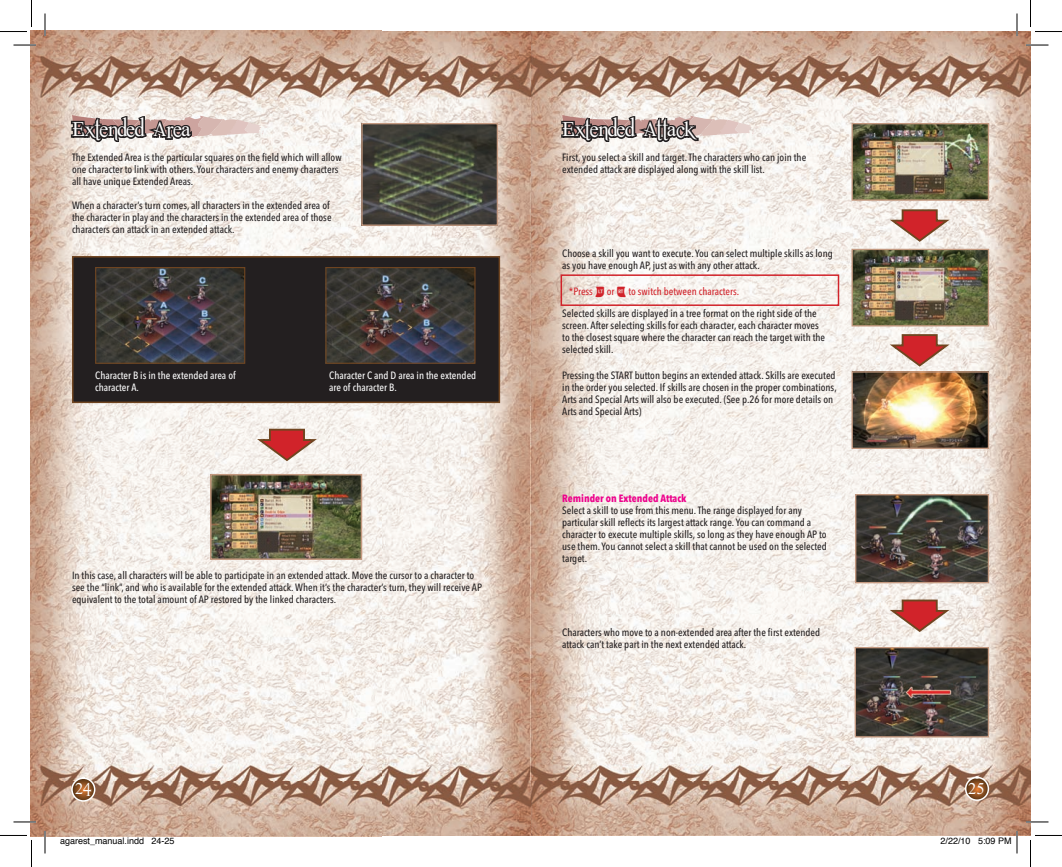
<style>
.page{position:relative;width:1062px;height:867px;background:#fff}
.page>*{position:absolute;margin:0;border:0;box-sizing:border-box;transform-origin:0 0}
.t1{font:21px "Romance Fatal Serif";color:#fff}
.t2{font:16.5px "Romance Fatal Serif";color:#fff}
.t3{font:500 condensed 10.5px/12px "Avenir Next LT Pro";color:#231f20}
.t4{font:500 condensed 10.5px/12px "Avenir Next LT Pro";color:#fff}
.t5{font:500 condensed 10.5px "Avenir Next LT Pro";color:#d1232a}
.t6{font:700 condensed 10.5px "Avenir Next LT Pro";color:#ed028c}
.t7{font:9px "Helvetica";color:#000}
</style>
<div class="page">
<img style="left:31px;top:31px;width:999px;height:804px">
<svg style="left:71px;top:776px;width:25px;height:26px"></svg>
<svg style="left:964px;top:775px;width:26px;height:26px"></svg>
<div style="left:73px;top:257px;width:426px;height:145px;background:#231f20"></div>
<div style="left:72px;top:256px;width:428px;height:147px;border:2px solid #704520"></div>
<svg style="left:69px;top:102px;width:202px;height:43px"></svg>
<img style="left:363px;top:125px;width:133px;height:99px">
<div style="left:361px;top:123px;width:137px;height:103px;border:1px solid #c3987f"></div>
<img style="left:213px;top:477px;width:146px;height:79px">
<div style="left:210px;top:474px;width:152px;height:85px;border:2px solid #c3987f"></div>
<svg style="left:560px;top:102px;width:201px;height:49px"></svg>
<img style="left:854px;top:125px;width:133px;height:74px">
<div style="left:852px;top:123px;width:137px;height:78px;border:1px solid #c3987f"></div>
<img style="left:854px;top:373px;width:133px;height:74px">
<div style="left:852px;top:371px;width:137px;height:78px;border:1px solid #c3987f"></div>
<img style="left:857px;top:496px;width:130px;height:85px">
<div style="left:855px;top:494px;width:134px;height:89px;border:1px solid #c3987f"></div>
<img style="left:857px;top:648px;width:130px;height:87px">
<div style="left:855px;top:646px;width:134px;height:91px;border:1px solid #c3987f"></div>
<img style="left:854px;top:251px;width:133px;height:73px">
<div style="left:852px;top:249px;width:137px;height:77px;border:1px solid #c3987f"></div>
<div style="left:561px;top:274px;width:278px;height:32px;border:2px solid #d1232a"></div>
<img style="left:97px;top:269px;width:146px;height:92px">
<div style="left:95px;top:267px;width:150px;height:96px;border:1px solid #704520"></div>
<img style="left:327px;top:269px;width:147px;height:92px">
<div style="left:325px;top:267px;width:151px;height:96px;border:1px solid #704520"></div>
<hr style="left:14px;top:44px;width:22px;height:2px;background:#fff">
<hr style="left:1026px;top:44px;width:22px;height:2px;background:#fff">
<hr style="left:14px;top:820px;width:22px;height:2px;background:#fff">
<hr style="left:1026px;top:820px;width:22px;height:2px;background:#fff">
<hr style="left:44px;top:14px;width:2px;height:22px;background:#fff">
<hr style="left:44px;top:830px;width:2px;height:23px;background:#fff">
<hr style="left:1016px;top:14px;width:2px;height:22px;background:#fff">
<svg style="left:14px;top:45px;width:22px;height:1px"></svg>
<svg style="left:1026px;top:45px;width:22px;height:1px"></svg>
<svg style="left:14px;top:821px;width:22px;height:1px"></svg>
<svg style="left:1026px;top:821px;width:22px;height:1px"></svg>
<svg style="left:45px;top:14px;width:1px;height:22px"></svg>
<svg style="left:45px;top:830px;width:1px;height:23px"></svg>
<svg style="left:1017px;top:14px;width:1px;height:22px"></svg>
<svg style="left:0;top:0;width:32px;height:32px"></svg>
<svg style="left:0;top:834px;width:32px;height:32px"></svg>
<svg style="left:1030px;top:0;width:32px;height:32px"></svg>
<svg style="left:1030px;top:834px;width:32px;height:32px"></svg>
<svg style="left:978px;top:830px;width:40px;height:23px"></svg>
<svg style="left:596px;top:286px;width:8px;height:11px"></svg>
<svg style="left:617px;top:286px;width:9px;height:11px"></svg>
<svg style="left:257px;top:426px;width:66px;height:37px"></svg>
<svg style="left:890px;top:207px;width:65px;height:37px"></svg>
<svg style="left:890px;top:332px;width:65px;height:37px"></svg>
<svg style="left:890px;top:597px;width:65px;height:37px"></svg>
<h1 class="t1" style="left:72px;top:117px;width:120px">Extended Area</h1>
<p class="t3" style="left:72px;top:151px;width:271px">The Extended Area is the particular squares on the field which will allow one character to link with others. Your characters and enemy characters all have unique Extended Areas.</p>
<p class="t3" style="left:72px;top:199px;width:261px">When a character’s turn comes, all characters in the extended area of the character in play and the characters in the extended area of those characters can attack in an extended attack.</p>
<p class="t4" style="left:95px;top:369px;width:142px">Character B is in the extended area of character A.</p>
<p class="t4" style="left:329px;top:369px;width:149px">Character C and D area in the extended are of character B.</p>
<p class="t3" style="left:72px;top:569px;width:412px">In this case, all characters will be able to participate in an extended attack. Move the cursor to a character to see the “link”, and who is available for the extended attack. When it’s the character’s turn, they will receive AP equivalent to the total amount of AP restored by the linked characters.</p>
<h1 class="t1" style="left:562px;top:117px;width:134px">Extended Attack</h1>
<p class="t3" style="left:562px;top:151px;width:246px">First, you select a skill and target. The characters who can join the extended attack are displayed along with the skill list.</p>
<p class="t3" style="left:562px;top:247px;width:272px">Choose a skill you want to execute. You can select multiple skills as long as you have enough AP, just as with any other attack.</p>
<p class="t3" style="left:562px;top:307px;width:265px">Selected skills are displayed in a tree format on the right side of the screen. After selecting skills for each character, each character moves to the closest square where the character can reach the target with the selected skill.</p>
<p class="t3" style="left:562px;top:369px;width:276px">Pressing the START button begins an extended attack. Skills are executed in the order you selected. If skills are chosen in the proper combinations, Arts and Special Arts will also be executed. (See p.26 for more details on Arts and Special Arts)</p>
<p class="t5" style="left:569px;top:285px;width:26px">*Press</p>
<p class="t5" style="left:607px;top:285px;width:9px">or</p>
<p class="t5" style="left:628px;top:285px;width:112px">to switch between characters.</p>
<p class="t6" style="left:562px;top:491px;width:126px">Reminder on Extended Attack</p>
<p class="t3" style="left:562px;top:504px;width:266px">Select a skill to use from this menu. The range displayed for any particular skill reflects its largest attack range. You can command a character to execute multiple skills, so long as they have enough AP to use them. You cannot select a skill that cannot be used on the selected target.</p>
<p class="t3" style="left:562px;top:626px;width:260px">Characters who move to a non-extended area after the first extended attack can’t take part in the next extended attack.</p>
<h2 class="t2" style="left:75px;top:778px;width:18px">24</h2>
<h2 class="t2" style="left:968px;top:778px;width:18px">25</h2>
<p class="t7" style="left:60px;top:834px;width:116px">agarest_manual.indd 24-25</p>
<p class="t7" style="left:940px;top:834px;width:73px">2/22/10 5:09 PM</p>
</div>
